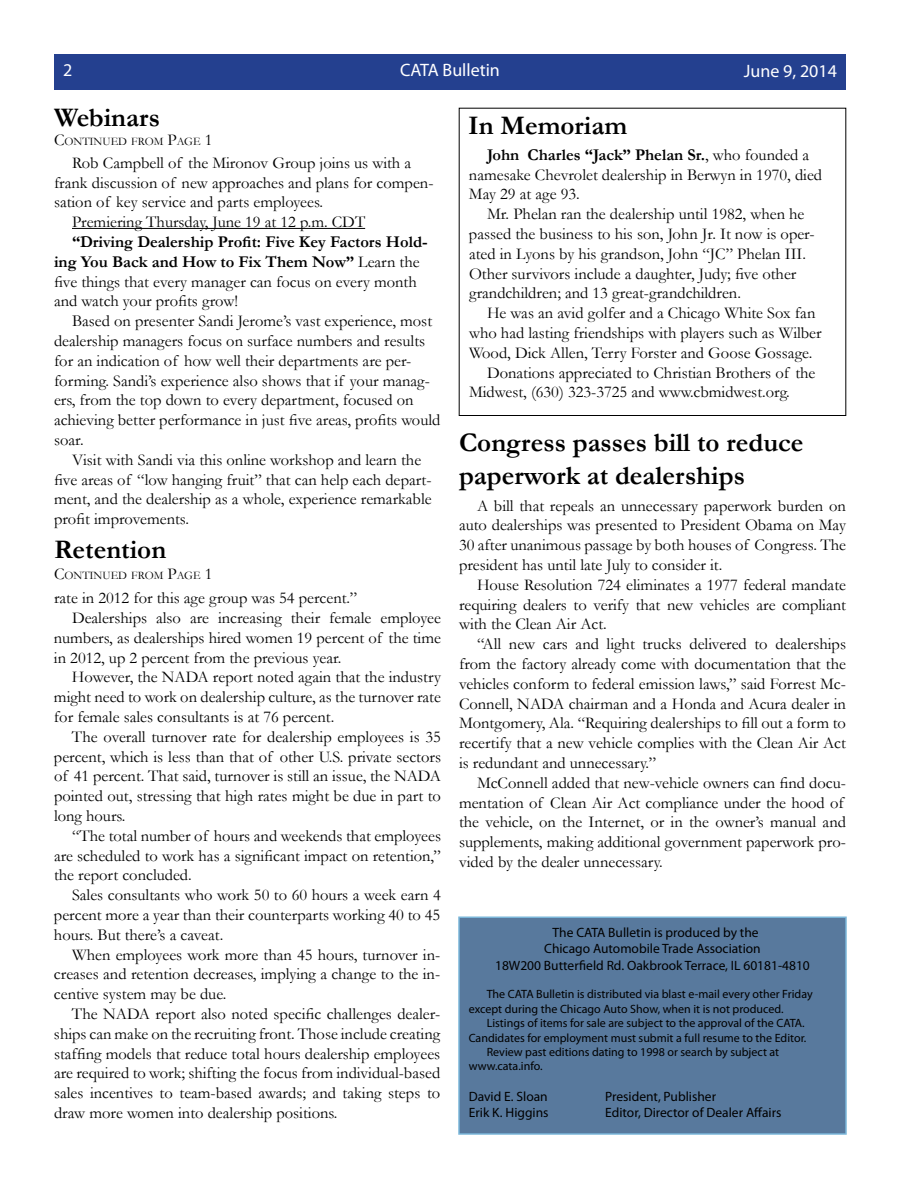
<style>
.page{position:relative;width:918px;height:1188px;background:#fff}
.page>*{position:absolute;margin:0;border:0;box-sizing:border-box;transform-origin:0 0}
.t1{font:700 27px/32.4px "Garamond";color:#000}
.t2{font:18px "Myriad Pro";color:#fff}
.t3{font:16.5px/19.8px "Garamond";color:#000}
.t4{font:13.5px/16.2px "Myriad Pro";color:#000;text-align:center}
.t5{font:12px/14.4px "Myriad Pro";color:#000}
.t6{font:11.55px "Garamond";color:#000}
.s1{font-size:16.5px}
.s2{font-weight:700}
</style>
<div class="page">
<div style="left:459px;top:917px;width:387px;height:217px;background:#58799d"></div>
<div style="left:458px;top:916px;width:389px;height:219px;border:2px solid #7ab6d9"></div>
<div style="left:54px;top:54px;width:792px;height:36px;background:#24408f"></div>
<hr style="left:72px;top:228px;width:293px;height:1px;background:#000">
<p class="t2" style="left:63px;top:58px;width:11px">2</p>
<p class="t2" style="left:400px;top:58px;width:101px">CATA Bulletin</p>
<p class="t2" style="left:744px;top:59px;width:95px">June 9, 2014</p>
<h1 class="t1" style="left:54px;top:101px;width:108px">Webinars</h1>
<p class="t6" style="left:54px;top:134px;width:160px"><span class="s1">C</span>ontinued from <span class="s1">P</span>age <span class="s1">1</span></p>
<p class="t3" style="left:72px;top:152px;width:341px">Rob Campbell of the Mironov Group joins us with a</p>
<p class="t3" style="left:54px;top:172px;width:381px">frank discussion of new approaches and plans for compen-</p>
<p class="t3" style="left:54px;top:192px;width:271px">sation of key service and parts employees.</p>
<p class="t3" style="left:72px;top:212px;width:295px">Premiering Thursday, June 19 at 12 p.m. CDT</p>
<p class="t3" style="left:54px;top:231px;width:375px;text-indent:18px"><span class="s2">“Driving Dealership Profit: Five Key Factors Hold&shy;ing You Back and How to Fix Them Now”</span> Learn the five things that every manager can focus on every month and watch your profits grow!</p>
<p class="t3" style="left:54px;top:311px;width:388px;text-indent:18px">Based on presenter Sandi Jerome’s vast experience, most dealership managers focus on surface numbers and results for an indication of how well their departments are per&shy;forming. Sandi’s experience also shows that if your manag&shy;ers, from the top down to every department, focused on achieving better performance in just five areas, profits would soar.</p>
<p class="t3" style="left:54px;top:449px;width:379px;text-indent:18px">Visit with Sandi via this online workshop and learn the five areas of “low hanging fruit” that can help each depart&shy;ment, and the dealership as a whole, experience remarkable profit improvements.</p>
<h1 class="t1" style="left:54px;top:533px;width:114px">Retention</h1>
<p class="t6" style="left:54px;top:568px;width:160px"><span class="s1">C</span>ontinued from <span class="s1">P</span>age <span class="s1">1</span></p>
<p class="t3" style="left:54px;top:588px;width:305px">rate in 2012 for this age group was 54 percent.”</p>
<p class="t3" style="left:72px;top:608px;width:371px">Dealerships also are increasing their female employee</p>
<p class="t3" style="left:54px;top:627px;width:389px">numbers, as dealerships hired women 19 percent of the time</p>
<p class="t3" style="left:54px;top:647px;width:289px">in 2012, up 2 percent from the previous year.</p>
<p class="t3" style="left:72px;top:667px;width:371px">However, the NADA report noted again that the industry</p>
<p class="t3" style="left:54px;top:687px;width:389px">might need to work on dealership culture, as the turnover rate</p>
<p class="t3" style="left:54px;top:707px;width:282px">for female sales consultants is at 76 percent.</p>
<p class="t3" style="left:72px;top:726px;width:371px">The overall turnover rate for dealership employees is 35</p>
<p class="t3" style="left:54px;top:746px;width:389px">percent, which is less than that of other U.S. private sectors</p>
<p class="t3" style="left:54px;top:766px;width:389px">of 41 percent. That said, turnover is still an issue, the NADA</p>
<p class="t3" style="left:54px;top:786px;width:389px">pointed out, stressing that high rates might be due in part to</p>
<p class="t3" style="left:54px;top:806px;width:73px">long hours.</p>
<p class="t3" style="left:72px;top:825px;width:371px">“The total number of hours and weekends that employees</p>
<p class="t3" style="left:54px;top:845px;width:388px">are scheduled to work has a significant impact on retention,”</p>
<p class="t3" style="left:54px;top:865px;width:139px">the report concluded.</p>
<p class="t3" style="left:72px;top:885px;width:371px">Sales consultants who work 50 to 60 hours a week earn 4</p>
<p class="t3" style="left:54px;top:905px;width:388px">percent more a year than their counterparts working 40 to 45</p>
<p class="t3" style="left:54px;top:924px;width:171px">hours. But there’s a caveat.</p>
<p class="t3" style="left:72px;top:944px;width:370px">When employees work more than 45 hours, turnover in-</p>
<p class="t3" style="left:54px;top:964px;width:388px">creases and retention decreases, implying a change to the in-</p>
<p class="t3" style="left:54px;top:984px;width:174px">centive system may be due.</p>
<p class="t3" style="left:72px;top:1004px;width:370px">The NADA report also noted specific challenges dealer-</p>
<p class="t3" style="left:54px;top:1023px;width:388px">ships can make on the recruiting front. Those include creating</p>
<p class="t3" style="left:54px;top:1043px;width:388px">staffing models that reduce total hours dealership employees</p>
<p class="t3" style="left:54px;top:1063px;width:388px">are required to work; shifting the focus from individual-based</p>
<p class="t3" style="left:54px;top:1083px;width:388px">sales incentives to team-based awards; and taking steps to</p>
<p class="t3" style="left:54px;top:1103px;width:285px">draw more women into dealership positions.</p>
<h1 class="t1" style="left:468px;top:110px;width:161px">In Memoriam</h1>
<p class="t3" style="left:469px;top:144px;width:355px;text-indent:18px"><span class="s2">John Charles “Jack” Phelan Sr.</span>, who founded a namesake Chevrolet dealership in Berwyn in 1970, died<br>May 29 at age 93.</p>
<p class="t3" style="left:469px;top:204px;width:347px;text-indent:18px">Mr. Phelan ran the dealership until 1982, when he passed the business to his son, John Jr. It now is oper&shy;ated in Lyons by his grandson, John “JC” Phelan III.<br>Other survivors include a daughter, Judy; five other grandchildren; and 13 great-grandchildren.</p>
<p class="t3" style="left:487px;top:303px;width:330px">He was an avid golfer and a Chicago White Sox fan</p>
<p class="t3" style="left:469px;top:322px;width:354px">who had lasting friendships with players such as Wilber</p>
<p class="t3" style="left:469px;top:342px;width:345px">Wood, Dick Allen, Terry Forster and Goose Gossage.</p>
<p class="t3" style="left:487px;top:362px;width:330px">Donations appreciated to Christian Brothers of the</p>
<p class="t3" style="left:469px;top:382px;width:322px">Midwest, (630) 323-3725 and www.cbmidwest.org.</p>
<h1 class="t1" style="left:459px;top:427px;width:346px">Congress passes bill to reduce paperwork at dealerships</h1>
<p class="t3" style="left:459px;top:495px;width:389px;text-align:justify;text-indent:18px">A bill that repeals an unnecessary paperwork burden on auto dealerships was presented to President Obama on May 30 after unanimous passage by both houses of Congress. The president has until late July to consider it.</p>
<p class="t3" style="left:459px;top:574px;width:389px;text-align:justify;text-indent:18px">House Resolution 724 eliminates a 1977 federal mandate requiring dealers to verify that new vehicles are compliant with the Clean Air Act.</p>
<p class="t3" style="left:459px;top:634px;width:389px;text-align:justify;text-indent:18px">“All new cars and light trucks delivered to dealerships from the factory already come with documentation that the vehicles conform to federal emission laws,” said Forrest Mc-Connell, NADA chairman and a Honda and Acura dealer in Montgomery, Ala. “Requiring dealerships to fill out a form to recertify that a new vehicle complies with the Clean Air Act is redundant and unnecessary.”</p>
<p class="t3" style="left:459px;top:772px;width:389px;text-indent:18px">McConnell added that new-vehicle owners can find docu&shy;mentation of Clean Air Act compliance under the hood of the vehicle, on the Internet, or in the owner’s manual and supplements, making additional government paperwork pro&shy;vided by the dealer unnecessary.</p>
<p class="t4" style="left:495px;top:924px;width:316px">The CATA Bulletin is produced by the<br>Chicago Automobile Trade Association<br>18W200 Butterfield Rd. Oakbrook Terrace, IL 60181-4810</p>
<p class="t5" style="left:469px;top:987px;width:345px;text-indent:18px">The CATA Bulletin is distributed via blast e-mail every other Friday except during the Chicago Auto Show, when it is not produced.</p>
<p class="t5" style="left:487px;top:1016px;width:319px">Listings of items for sale are subject to the approval of the CATA.</p>
<p class="t5" style="left:469px;top:1030px;width:339px">Candidates for employment must submit a full resume to the Editor.</p>
<p class="t5" style="left:487px;top:1045px;width:294px">Review past editions dating to 1998 or search by subject at</p>
<p class="t5" style="left:469px;top:1059px;width:75px">www.cata.info.</p>
<p class="t4" style="left:469px;top:1088px;width:81px">David E. Sloan</p>
<p class="t4" style="left:605px;top:1088px;width:112px">President, Publisher</p>
<p class="t4" style="left:469px;top:1104px;width:81px">Erik K. Higgins</p>
<p class="t4" style="left:605px;top:1104px;width:178px">Editor, Director of Dealer Affairs</p>
</div>
